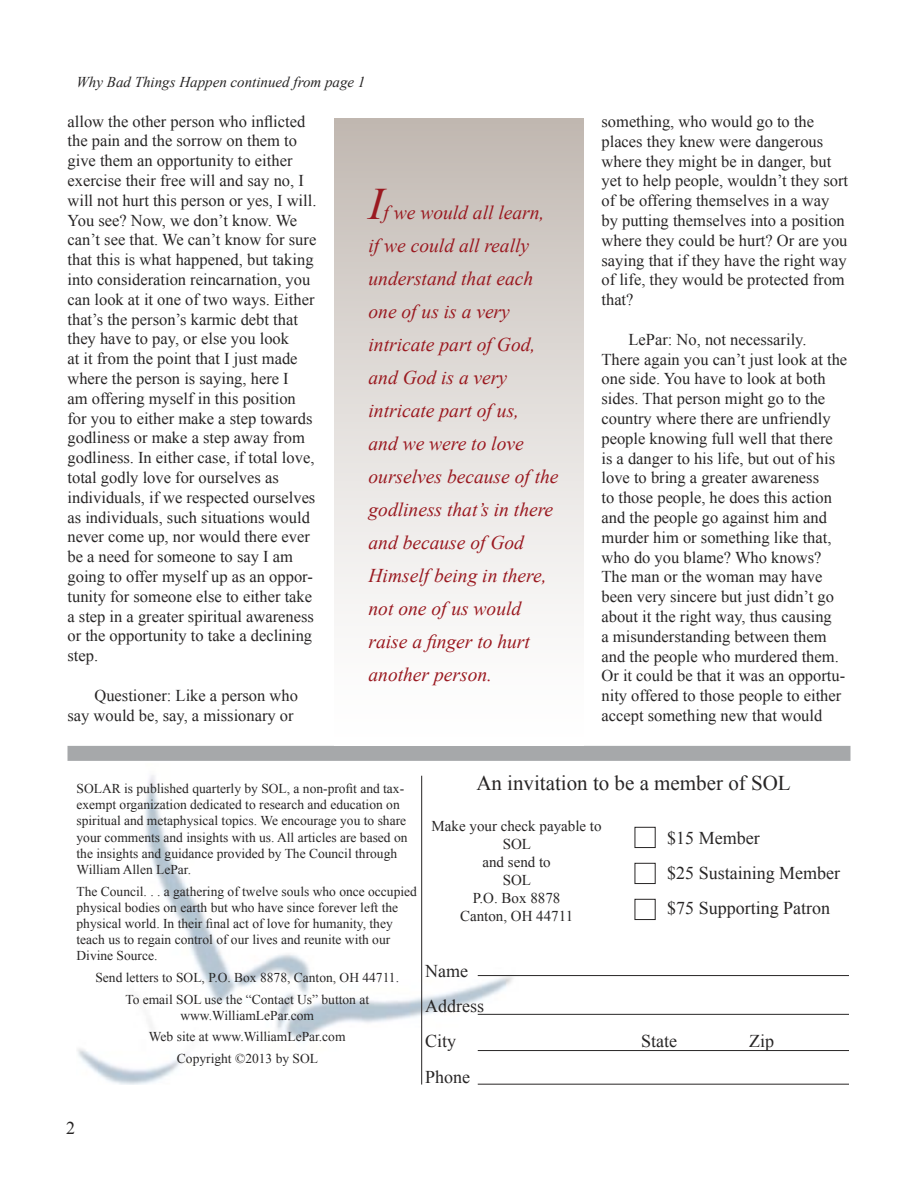
<style>
.page{position:relative;width:918px;height:1188px;background:#fff}
.page>*{position:absolute;margin:0;border:0;box-sizing:border-box;transform-origin:0 0}
.pullquote{font:italic 45px "Times New Roman";color:#9a1920}
.t1{font:21px "Times New Roman";color:#272525}
.pullquote-2{font:italic 19.5px/33px "Times New Roman";color:#9a1920}
.t2{font:18px "Times New Roman";color:#272525}
.body_text{font:16.5px/19.8px "Times New Roman";color:#272525}
.t3{font:15px "Times New Roman";color:#272525}
.throw{font:italic 15px "Times New Roman";color:#272525}
.masthead{font:13.5px/16.2px "Times New Roman";color:#272525}
</style>
<div class="page">
<img style="left:77px;top:775px;width:453px;height:310px">
<hr style="left:421px;top:776px;width:1px;height:309px;background:#272525">
<div style="left:68px;top:746px;width:782px;height:15px;background:#a6a8aa"></div>
<div style="left:635px;top:827px;width:20px;height:21px;border:1px solid #272525"></div>
<div style="left:635px;top:863px;width:20px;height:21px;border:1px solid #272525"></div>
<div style="left:635px;top:899px;width:20px;height:21px;border:1px solid #272525"></div>
<hr style="left:478px;top:1014px;width:371px;height:1px;background:#272525">
<hr style="left:478px;top:975px;width:371px;height:1px;background:#272525">
<hr style="left:478px;top:1084px;width:371px;height:1px;background:#272525">
<hr style="left:478px;top:1050px;width:371px;height:1px;background:#272525">
<div style="left:334px;top:118px;width:250px;height:628px;background:linear-gradient(to bottom,#c3bbb4,#fff)"></div>
<p class="throw" style="left:76px;top:72px;width:290px">Why Bad Things Happen continued from page 1</p>
<p class="body_text" style="left:68px;top:111px;width:251px">allow the other person who inflicted the pain and the sorrow on them to give them an opportunity to either exercise their free will and say no, I will not hurt this person or yes, I will.<br>You see? Now, we don’t know. We can’t see that. We can’t know for sure that this is what happened, but taking into consideration reincarnation, you can look at it one of two ways. Either that’s the person’s karmic debt that they have to pay, or else you look<br>at it from the point that I just made where the person is saying, here I<br>am offering myself in this position for you to either make a step towards godliness or make a step away from godliness. In either case, if total love, total godly love for ourselves as individuals, if we respected ourselves as individuals, such situations would never come up, nor would there ever be a need for someone to say I am going to offer myself up as an oppor&shy;tunity for someone else to either take a step in a greater spiritual awareness or the opportunity to take a declining step.</p>
<p class="body_text" style="left:68px;top:685px;width:232px;text-align:right">Questioner: Like a person who<br>say would be, say, a missionary or</p>
<p class="pullquote" style="left:369px;top:173px;width:16px">I</p>
<p class="pullquote-2" style="left:369px;top:195px;width:192px;text-indent:15px">f we would all learn, if we could all really understand that each one of us is a very intricate part of God, and God is a very intricate part of us,<br>and we were to love ourselves because of the godliness that’s in there and because of God<br>Himself being in there, not one of us would raise a finger to hurt another person.</p>
<p class="body_text" style="left:602px;top:111px;width:248px">something, who would go to the places they knew were dangerous where they might be in danger, but yet to help people, wouldn’t they sort of be offering themselves in a way by putting themselves into a position where they could be hurt? Or are you saying that if they have the right way of life, they would be protected from that?</p>
<p class="body_text" style="left:602px;top:329px;width:247px;text-indent:27px">LePar: No, not necessarily.<br>There again you can’t just look at the one side. You have to look at both sides. That person might go to the country where there are unfriendly people knowing full well that there is a danger to his life, but out of his love to bring a greater awareness<br>to those people, he does this action and the people go against him and murder him or something like that, who do you blame? Who knows?<br>The man or the woman may have been very sincere but just didn’t go about it the right way, thus causing<br>a misunderstanding between them and the people who murdered them.<br>Or it could be that it was an opportu&shy;nity offered to those people to either accept something new that would</p>
<p class="masthead" style="left:76px;top:780px;width:333px">SOLAR is published quarterly by SOL, a non-profit and tax&shy;exempt organization dedicated to research and education on spiritual and metaphysical topics. We encourage you to share your comments and insights with us. All articles are based on the insights and guidance provided by The Council through William Allen LePar.</p>
<p class="masthead" style="left:76px;top:883px;width:342px">The Council. . . a gathering of twelve souls who once occupied physical bodies on earth but who have since forever left the physical world. In their final act of love for humanity, they teach us to regain control of our lives and reunite with our Divine Source.</p>
<p class="masthead" style="left:95px;top:969px;width:305px">Send letters to SOL, P.O. Box 8878, Canton, OH 44711.</p>
<p class="masthead" style="left:125px;top:991px;width:245px;text-align:center">To email SOL use the “Contact Us” button at www.WilliamLePar.com</p>
<p class="masthead" style="left:149px;top:1029px;width:198px">Web site at www.WilliamLePar.com</p>
<p class="masthead" style="left:177px;top:1050px;width:143px">Copyright ©2013 by SOL</p>
<p class="t1" style="left:476px;top:769px;width:316px">An invitation to be a member of SOL</p>
<p class="t3" style="left:432px;top:816px;width:171px">Make your check payable to</p>
<p class="t3" style="left:503px;top:834px;width:30px">SOL</p>
<p class="t3" style="left:482px;top:852px;width:70px">and send to</p>
<p class="t3" style="left:503px;top:870px;width:30px">SOL</p>
<p class="t3" style="left:473px;top:888px;width:89px">P.O. Box 8878</p>
<p class="t3" style="left:460px;top:906px;width:115px">Canton, OH 44711</p>
<p class="t2" style="left:667px;top:826px;width:94px">$15 Member</p>
<p class="t2" style="left:667px;top:861px;width:174px">$25 Sustaining Member</p>
<p class="t2" style="left:667px;top:896px;width:165px">$75 Supporting Patron</p>
<p class="t2" style="left:425px;top:959px;width:44px">Name</p>
<p class="t2" style="left:425px;top:994px;width:60px">Address</p>
<p class="t2" style="left:425px;top:1029px;width:33px">City</p>
<p class="t2" style="left:641px;top:1029px;width:37px">State</p>
<p class="t2" style="left:749px;top:1029px;width:27px">Zip</p>
<p class="t2" style="left:425px;top:1064px;width:46px">Phone</p>
<p class="t2" style="left:66px;top:1116px;width:10px">2</p>
</div>
